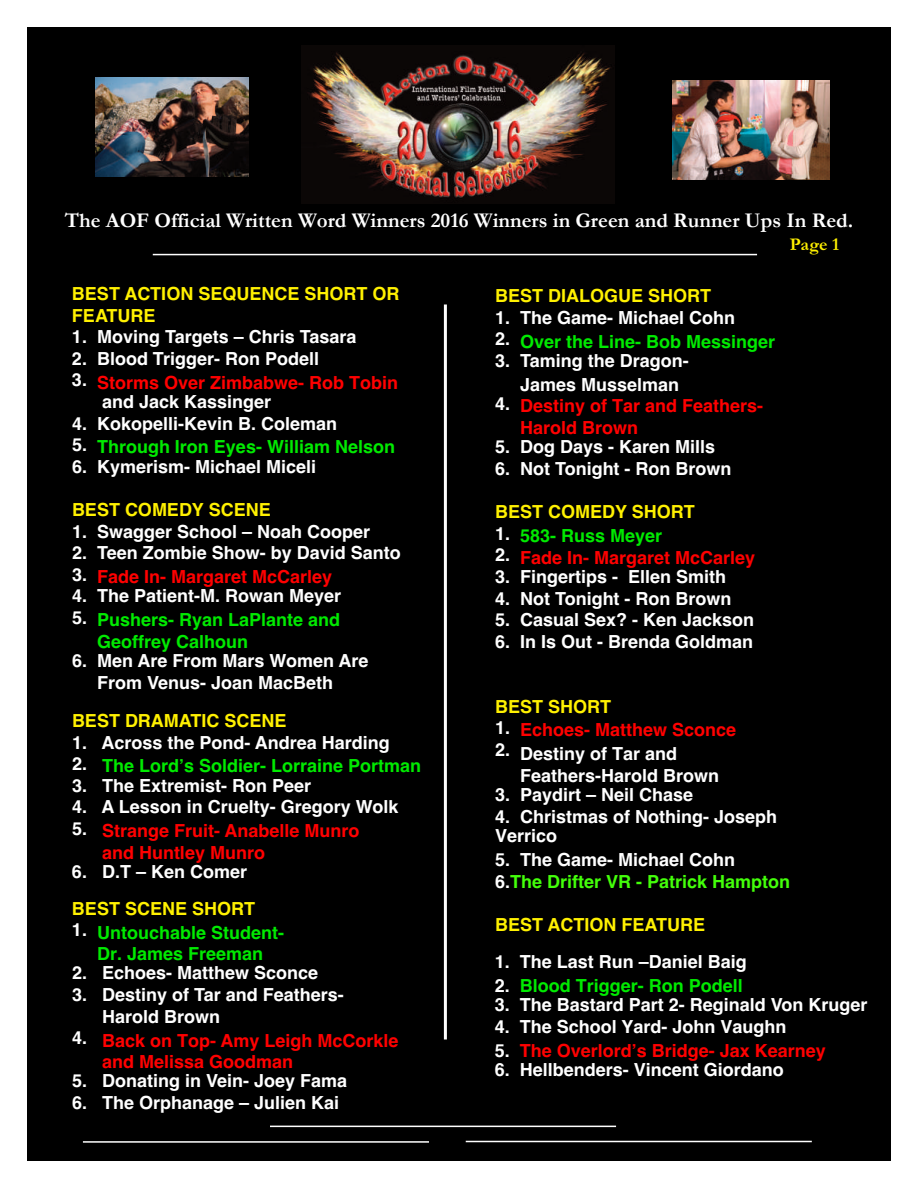
<style>
.page{position:relative;width:918px;height:1188px;background:#fff}
.page>*{position:absolute;margin:0;border:0;box-sizing:border-box;transform-origin:0 0}
.t1{font:700 21px "Garamond";color:#fff}
.t2{font:700 18px/21.6px "Helvetica";color:#fff}
.t3{font:700 18px/21.6px "Helvetica";color:#f00}
.t4{font:700 18px/21.6px "Helvetica";color:#00ea00}
.t5{font:700 18px/21.6px "Helvetica";color:#fff101}
.t6{font:700 18px/21.6px "Helvetica";color:#43ff0a}
.t7{font:700 18px "Garamond";color:#fff101}
.s1{color:#fff}
</style>
<div class="page">
<div style="left:27px;top:27px;width:864px;height:1134px;background:#000"></div>
<img style="left:302px;top:46px;width:313px;height:158px">
<img style="left:95px;top:78px;width:153px;height:98px">
<img style="left:673px;top:81px;width:156px;height:98px">
<hr style="left:444px;top:304px;width:3px;height:736px;background:#fff">
<hr style="left:83px;top:1141px;width:346px;height:2px;background:#fff">
<hr style="left:270px;top:1126px;width:346px;height:1px;background:#fff">
<hr style="left:466px;top:1141px;width:346px;height:1px;background:#fff">
<hr style="left:153px;top:254px;width:604px;height:1px;background:#fff">
<p class="t1" style="left:65px;top:208px;width:790px">The AOF Official Written Word Winners 2016 Winners in Green and Runner Ups In Red.</p>
<p class="t7" style="left:790px;top:233px;width:51px">Page 1</p>
<p class="t5" style="left:72px;top:283px;width:329px">BEST ACTION SEQUENCE SHORT OR<br>FEATURE</p>
<p class="t2" style="left:72px;top:326px;width:286px">1. Moving Targets – Chris Tasara</p>
<p class="t2" style="left:72px;top:348px;width:249px">2. Blood Trigger- Ron Podell</p>
<p class="t3" style="left:102px;top:373px;width:298px;line-height:19.4px;text-indent:-30px"><span class="s1">3.</span> Storms Over Zimbabwe- Rob Tobin <span class="s1">and Jack Kassinger</span></p>
<p class="t2" style="left:72px;top:413px;width:267px">4. Kokopelli-Kevin B. Coleman</p>
<p class="t4" style="left:72px;top:436px;width:325px"><span class="s1">5.</span> Through Iron Eyes- William Nelson</p>
<p class="t2" style="left:72px;top:456px;width:246px">6. Kymerism- Michael Miceli</p>
<p class="t5" style="left:72px;top:499px;width:200px">BEST COMEDY SCENE</p>
<p class="t2" style="left:72px;top:521px;width:300px">1. Swagger School – Noah Cooper</p>
<p class="t2" style="left:72px;top:542px;width:330px">2. Teen Zombie Show- by David Santo</p>
<p class="t3" style="left:72px;top:566px;width:262px"><span class="s1">3.</span> Fade In- Margaret McCarley</p>
<p class="t2" style="left:72px;top:585px;width:271px">4. The Patient-M. Rowan Meyer</p>
<p class="t4" style="left:97px;top:609px;width:245px;text-indent:-25px"><span class="s1">5.</span> Pushers- Ryan LaPlante and<br>Geoffrey Calhoun</p>
<p class="t2" style="left:72px;top:650px;width:298px;text-align:center">6. Men Are From Mars Women Are<br>From Venus- Joan MacBeth</p>
<p class="t5" style="left:72px;top:710px;width:216px">BEST DRAMATIC SCENE</p>
<p class="t2" style="left:72px;top:731px;width:319px">1. Across the Pond- Andrea Harding</p>
<p class="t4" style="left:72px;top:755px;width:351px"><span class="s1">2.</span> The Lord’s Soldier- Lorraine Portman</p>
<p class="t2" style="left:72px;top:775px;width:241px">3. The Extremist- Ron Peer</p>
<p class="t2" style="left:72px;top:796px;width:328px">4. A Lesson in Cruelty- Gregory Wolk</p>
<p class="t3" style="left:102px;top:820px;width:259px;text-indent:-30px"><span class="s1">5.</span> Strange Fruit- Anabelle Munro and Huntley Munro</p>
<p class="t2" style="left:72px;top:861px;width:177px">6. D.T – Ken Comer</p>
<p class="t5" style="left:72px;top:898px;width:185px">BEST SCENE SHORT</p>
<p class="t4" style="left:72px;top:922px;width:214px;text-align:center"><span class="s1">1.</span> Untouchable Student-<br>Dr. James Freeman</p>
<p class="t2" style="left:72px;top:962px;width:248px">2. Echoes- Matthew Sconce</p>
<p class="t2" style="left:102px;top:984px;width:243px;text-indent:-30px">3. Destiny of Tar and Feathers-<br>Harold Brown</p>
<p class="t3" style="left:102px;top:1030px;width:298px;text-indent:-30px"><span class="s1">4.</span> Back on Top- Amy Leigh McCorkle and Melissa Goodman</p>
<p class="t2" style="left:72px;top:1070px;width:277px">5. Donating in Vein- Joey Fama</p>
<p class="t2" style="left:72px;top:1092px;width:269px">6. The Orphanage – Julien Kai</p>
<p class="t5" style="left:495px;top:285px;width:218px">BEST DIALOGUE SHORT</p>
<p class="t2" style="left:495px;top:307px;width:242px">1. The Game- Michael Cohn</p>
<p class="t4" style="left:495px;top:331px;width:282px"><span class="s1">2.</span> Over the Line- Bob Messinger</p>
<p class="t2" style="left:520px;top:349px;width:170px;line-height:23.9px;text-indent:-25px">3. Taming the Dragon-<br>James Musselman</p>
<p class="t3" style="left:520px;top:395px;width:245px;text-indent:-25px"><span class="s1">4.</span> Destiny of Tar and Feathers-<br>Harold Brown</p>
<p class="t2" style="left:495px;top:436px;width:222px">5. Dog Days - Karen Mills</p>
<p class="t2" style="left:495px;top:458px;width:238px">6. Not Tonight - Ron Brown</p>
<p class="t5" style="left:495px;top:501px;width:201px">BEST COMEDY SHORT</p>
<p class="t4" style="left:495px;top:525px;width:169px"><span class="s1">1.</span> 583- Russ Meyer</p>
<p class="t3" style="left:495px;top:547px;width:262px"><span class="s1">2.</span> Fade In- Margaret McCarley</p>
<p class="t2" style="left:495px;top:566px;width:233px">3. Fingertips - Ellen Smith</p>
<p class="t2" style="left:495px;top:588px;width:238px">4. Not Tonight - Ron Brown</p>
<p class="t2" style="left:495px;top:609px;width:261px">5. Casual Sex? - Ken Jackson</p>
<p class="t2" style="left:495px;top:631px;width:260px">6. In Is Out - Brenda Goldman</p>
<p class="t5" style="left:495px;top:696px;width:118px">BEST SHORT</p>
<p class="t3" style="left:495px;top:719px;width:243px"><span class="s1">1.</span> Echoes- Matthew Sconce</p>
<p class="t2" style="left:520px;top:743px;width:201px;text-indent:-25px">2. Destiny of Tar and<br>Feathers-Harold Brown</p>
<p class="t2" style="left:495px;top:784px;width:200px">3. Paydirt – Neil Chase</p>
<p class="t2" style="left:495px;top:807px;width:284px;line-height:19.4px">4. Christmas of Nothing- Joseph<br>Verrico</p>
<p class="t6" style="left:495px;top:849px;width:297px"><span class="s1">5. The Game- Michael Cohn<br>6.</span>The Drifter VR - Patrick Hampton</p>
<p class="t5" style="left:495px;top:914px;width:212px">BEST ACTION FEATURE</p>
<p class="t2" style="left:495px;top:951px;width:254px">1. The Last Run –Daniel Baig</p>
<p class="t4" style="left:495px;top:975px;width:250px"><span class="s1">2.</span> Blood Trigger- Ron Podell</p>
<p class="t2" style="left:495px;top:994px;width:374px">3. The Bastard Part 2- Reginald Von Kruger</p>
<p class="t2" style="left:495px;top:1016px;width:293px">4. The School Yard- John Vaughn</p>
<p class="t3" style="left:495px;top:1040px;width:333px"><span class="s1">5.</span> The Overlord’s Bridge- Jax Kearney</p>
<p class="t2" style="left:495px;top:1059px;width:291px">6. Hellbenders- Vincent Giordano</p>
</div>
